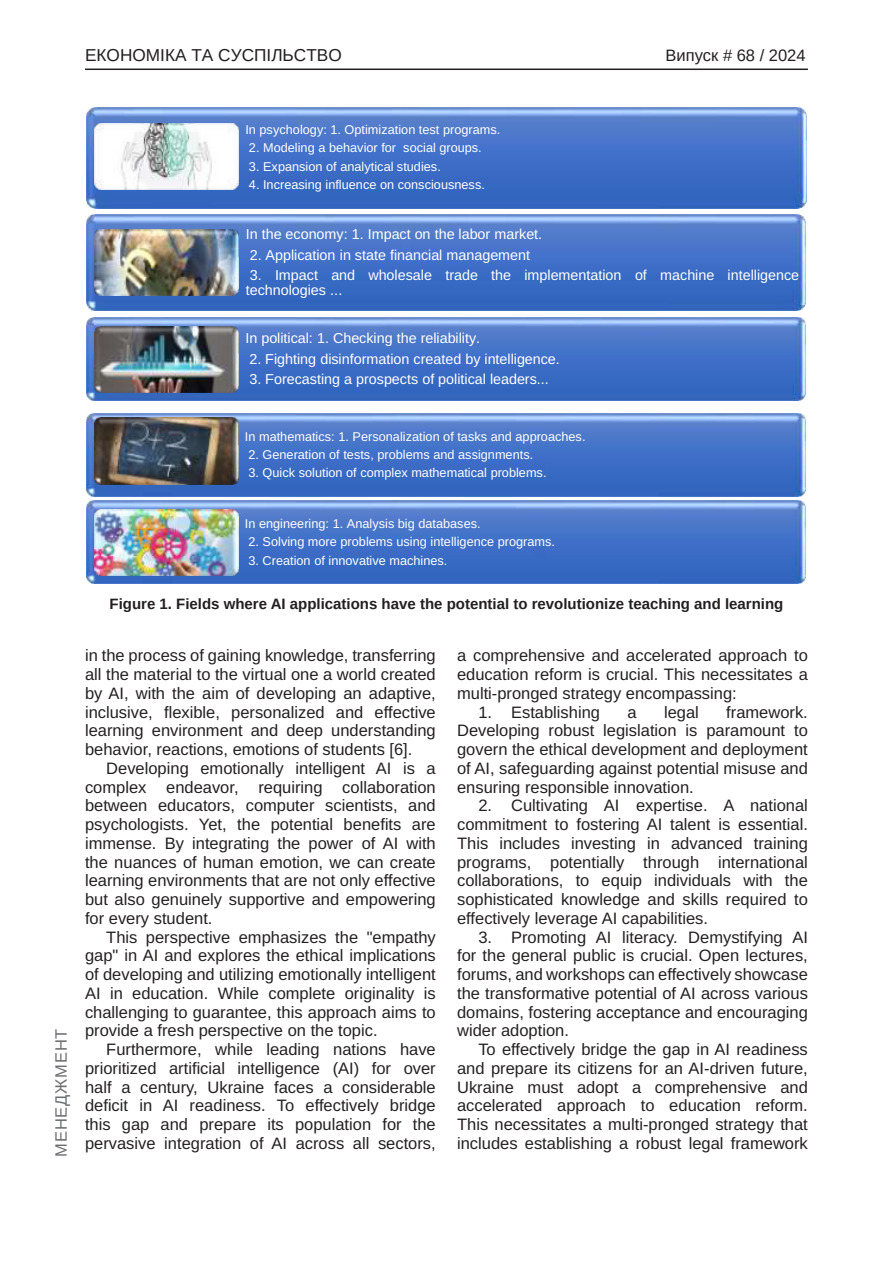
<style>
.page{position:relative;width:893px;height:1263px;background:#fff}
.page>*{position:absolute;margin:0;border:0;box-sizing:border-box;transform-origin:0 0}
.t1{font:17.25px "Arimo";color:#231f20}
.Текст_основной_G{font:16.5px/18.8px "Arimo";color:#231f20;text-align:justify}
.t2{font:16.5px "Arimo";color:#231f20}
.t3{font:16.5px "Arimo";letter-spacing:.05em;color:#6c6d70}
.Рисунок_N{font:700 15px "Arimo";color:#231f20}
.t4{font:14.4px/14.9px "Arimo Roman";color:#fff}
.t5{font:12.75px "Arimo Roman";color:#fff}
</style>
<div class="page">
<hr style="left:85px;top:69px;width:723px;height:1px;background:#231f20">
<img style="left:86px;top:107px;width:720px;height:101px">
<img style="left:94px;top:123px;width:144px;height:67px">
<img style="left:86px;top:215px;width:720px;height:95px">
<img style="left:94px;top:229px;width:144px;height:67px">
<img style="left:86px;top:317px;width:720px;height:83px">
<img style="left:94px;top:327px;width:144px;height:66px">
<img style="left:86px;top:413px;width:720px;height:83px">
<img style="left:94px;top:418px;width:144px;height:66px">
<img style="left:86px;top:501px;width:720px;height:83px">
<img style="left:94px;top:509px;width:144px;height:66px">
<p class="t1" style="left:85px;top:45px;width:258px">ЕКОНОМІКА ТА СУСПІЛЬСТВО</p>
<p class="t2" style="left:665px;top:46px;width:142px">Випуск # 68 / 2024</p>
<p class="t5" style="left:245px;top:121px;width:256px">In psychology: 1. Optimization test programs.</p>
<p class="t5" style="left:249px;top:139px;width:234px">2. Modeling a behavior for social groups.</p>
<p class="t5" style="left:249px;top:157px;width:193px">3. Expansion of analytical studies.</p>
<p class="t5" style="left:249px;top:176px;width:237px">4. Increasing influence on consciousness.</p>
<p class="t4" style="left:246px;top:227px;width:298px">In the economy: 1. Impact on the labor market.</p>
<p class="t4" style="left:250px;top:248px;width:282px">2. Application in state financial management</p>
<p class="t4" style="left:246px;top:268px;width:555px">3. Impact and wholesale trade the implementation of machine intelligence technologies ...</p>
<p class="t4" style="left:245px;top:331px;width:236px">In political: 1. Checking the reliability.</p>
<p class="t4" style="left:249px;top:351px;width:312px">2. Fighting disinformation created by intelligence.</p>
<p class="t4" style="left:249px;top:372px;width:301px">3. Forecasting a prospects of political leaders...</p>
<p class="t3" style="left:52px;top:1157px;width:130px;rotate:-90deg">МЕНЕДЖМЕНТ</p>
<p class="t5" style="left:245px;top:427px;width:342px">In mathematics: 1. Personalization of tasks and approaches.</p>
<p class="t5" style="left:248px;top:446px;width:286px">2. Generation of tests, problems and assignments.</p>
<p class="t5" style="left:248px;top:464px;width:300px">3. Quick solution of complex mathematical problems.</p>
<p class="t5" style="left:245px;top:515px;width:237px">In engineering: 1. Analysis big databases.</p>
<p class="t5" style="left:248px;top:533px;width:308px">2. Solving more problems using intelligence programs.</p>
<p class="t5" style="left:248px;top:551px;width:201px">3. Creation of innovative machines.</p>
<p class="Рисунок_N" style="left:110px;top:594px;width:675px">Figure 1. Fields where AI applications have the potential to revolutionize teaching and learning</p>
<p class="Текст_основной_G" style="left:85px;top:646px;width:352px">in the process of gaining knowledge, transferring all the material to the virtual one a world created by AI, with the aim of developing an adaptive, inclusive, flexible, personalized and effective learning environment and deep understanding behavior, reactions, emotions of students [6].</p>
<p class="Текст_основной_G" style="left:85px;top:759px;width:352px;text-indent:21px">Developing emotionally intelligent AI is a complex endeavor, requiring collaboration between educators, computer scientists, and psychologists. Yet, the potential benefits are immense. By integrating the power of AI with the nuances of human emotion, we can create learning environments that are not only effective but also genuinely supportive and empowering for every student.</p>
<p class="Текст_основной_G" style="left:85px;top:928px;width:352px;text-indent:21px">This perspective emphasizes the "empathy gap" in AI and explores the ethical implications of developing and utilizing emotionally intelligent AI in education. While complete originality is challenging to guarantee, this approach aims to provide a fresh perspective on the topic.</p>
<p class="Текст_основной_G" style="left:85px;top:1040px;width:352px;text-indent:21px">Furthermore, while leading nations have prioritized artificial intelligence (AI) for over half a century, Ukraine faces a considerable deficit in AI readiness. To effectively bridge this gap and prepare its population for the pervasive integration of AI across all sectors,</p>
<p class="Текст_основной_G" style="left:457px;top:646px;width:352px">a comprehensive and accelerated approach to education reform is crucial. This necessitates a multi-pronged strategy encompassing:</p>
<p class="Текст_основной_G" style="left:478px;top:703px;width:123px">1. Establishing</p>
<p class="Текст_основной_G" style="left:627px;top:703px;width:11px">a</p>
<p class="Текст_основной_G" style="left:664px;top:703px;width:36px">legal</p>
<p class="Текст_основной_G" style="left:457px;top:703px;width:352px;text-indent:269px">framework.<br>Developing robust legislation is paramount to govern the ethical development and deployment of AI, safeguarding against potential misuse and ensuring responsible innovation.</p>
<p class="Текст_основной_G" style="left:457px;top:796px;width:352px;text-indent:21px">2. Cultivating AI expertise. A national commitment to fostering AI talent is essential.<br>This includes investing in advanced training programs, potentially through international collaborations, to equip individuals with the sophisticated knowledge and skills required to effectively leverage AI capabilities.</p>
<p class="Текст_основной_G" style="left:457px;top:928px;width:352px;text-indent:21px">3. Promoting AI literacy. Demystifying AI for the general public is crucial. Open lectures, forums, and workshops can effectively showcase the transformative potential of AI across various domains, fostering acceptance and encouraging wider adoption.</p>
<p class="Текст_основной_G" style="left:457px;top:1040px;width:352px;text-indent:21px">To effectively bridge the gap in AI readiness and prepare its citizens for an AI-driven future, Ukraine must adopt a comprehensive and accelerated approach to education reform.<br>This necessitates a multi-pronged strategy that includes establishing a robust legal framework</p>
</div>
